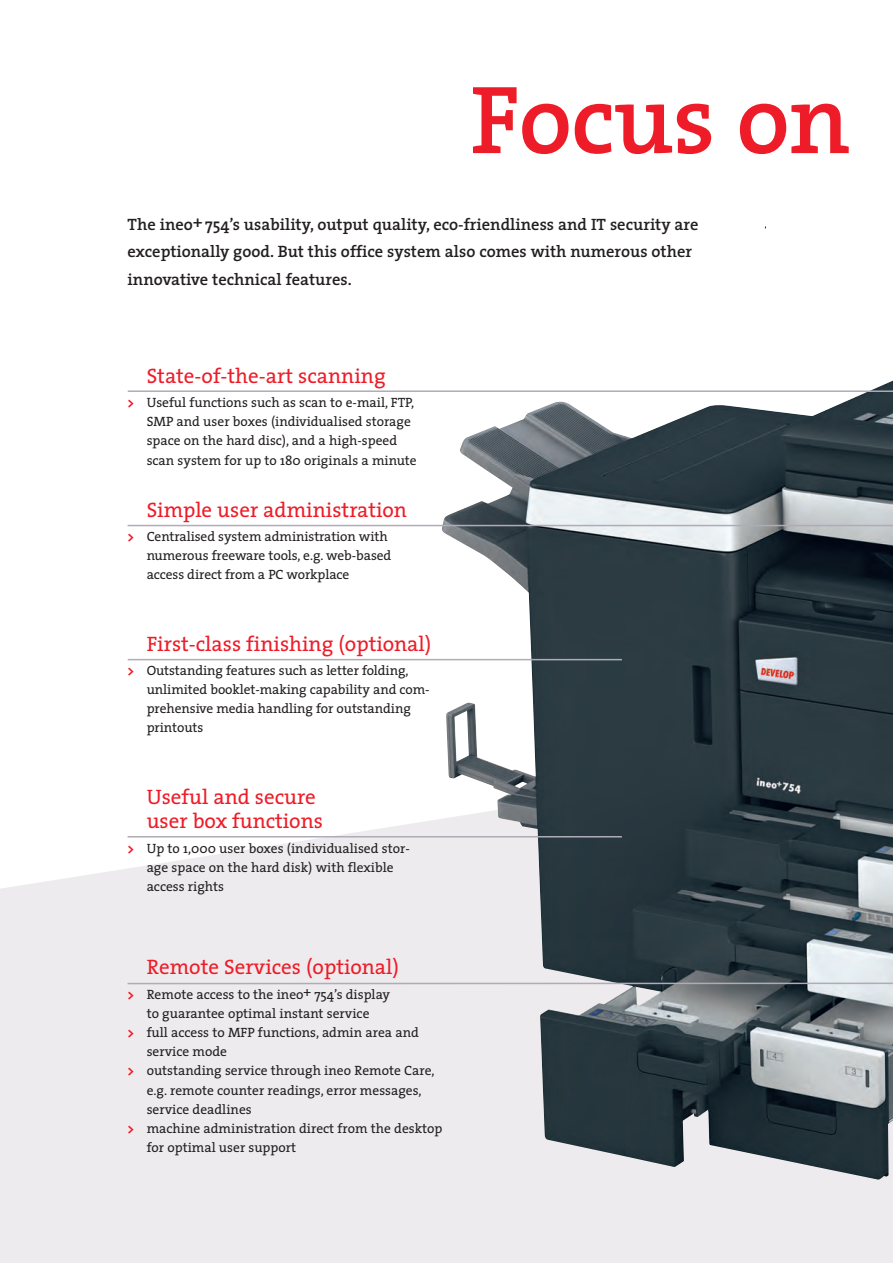
<style>
.page{position:relative;width:893px;height:1263px;background:#fff}
.page>*{position:absolute;margin:0;border:0;box-sizing:border-box;transform-origin:0 0}
.t1{font:600 97.5px "The Serif";letter-spacing:-.01em;color:#ee1c28}
.t2{font:21px/24.5px "The Serif";color:#ee1c28}
.t3{font:600 16.5px/27.6px "The Serif";color:#231f20}
.t4{font:13.5px/19.2px "The Serif";color:#231f20}
.s1{font-weight:700;color:#ee1c28}
</style>
<div class="page">
<div style="left:0;top:869px;width:893px;height:394px;background:#edebed"></div>
<img style="left:442px;top:380px;width:451px;height:799px">
<hr style="left:128px;top:390px;width:765px;height:2px;background:#afabb7">
<svg style="left:126px;top:561px;width:767px;height:424px"></svg>
<svg style="left:127px;top:524px;width:766px;height:34px"></svg>
<h1 class="t1" style="left:470px;top:82px;width:381px">Focus on</h1>
<p class="t3" style="left:128px;top:212px;width:573px">The ineo+ 754’s usability, output quality, eco-friendliness and IT security are exceptionally good. But this office system also comes with numerous other innovative technical features.</p>
<h2 class="t2" style="left:147px;top:365px;width:241px">State-of-the-art scanning</h2>
<p class="t4" style="left:147px;top:394px;width:272px;text-indent:-19px"><span class="s1">&gt;</span> Useful functions such as scan to e-mail, FTP, SMP and user boxes (individualised storage space on the hard disc), and a high-speed scan system for up to 180 originals a minute</p>
<h2 class="t2" style="left:147px;top:499px;width:262px">Simple user administration</h2>
<p class="t4" style="left:147px;top:528px;width:246px;text-indent:-19px"><span class="s1">&gt;</span> Centralised system administration with numerous freeware tools, e.g. web-based access direct from a PC workplace</p>
<h2 class="t2" style="left:147px;top:633px;width:286px">First-class finishing (optional)</h2>
<p class="t4" style="left:147px;top:662px;width:285px;text-indent:-19px"><span class="s1">&gt;</span> Outstanding features such as letter folding, unlimited booklet-making capability and com&shy;prehensive media handling for outstanding printouts</p>
<h2 class="t2" style="left:147px;top:786px;width:178px">Useful and secure user box functions</h2>
<p class="t4" style="left:147px;top:840px;width:265px;text-indent:-19px"><span class="s1">&gt;</span> Up to 1,000 user boxes (individualised stor&shy;age space on the hard disk) with flexible access rights</p>
<h2 class="t2" style="left:147px;top:957px;width:254px">Remote Services (optional)</h2>
<p class="t4" style="left:128px;top:986px;width:264px"><span class="s1">&gt;</span> Remote access to the ineo+ 754’s display</p>
<p class="t4" style="left:147px;top:1005px;width:224px">to guarantee optimal instant service</p>
<p class="t4" style="left:128px;top:1024px;width:293px"><span class="s1">&gt;</span> full access to MFP functions, admin area and</p>
<p class="t4" style="left:147px;top:1043px;width:82px">service mode</p>
<p class="t4" style="left:128px;top:1062px;width:309px"><span class="s1">&gt;</span> outstanding service through ineo Remote Care,</p>
<p class="t4" style="left:147px;top:1082px;width:276px">e.g. remote counter readings, error messages,</p>
<p class="t4" style="left:147px;top:1101px;width:107px">service deadlines</p>
<p class="t4" style="left:128px;top:1120px;width:316px"><span class="s1">&gt;</span> machine administration direct from the desktop</p>
<p class="t4" style="left:147px;top:1139px;width:151px">for optimal user support</p>
</div>
